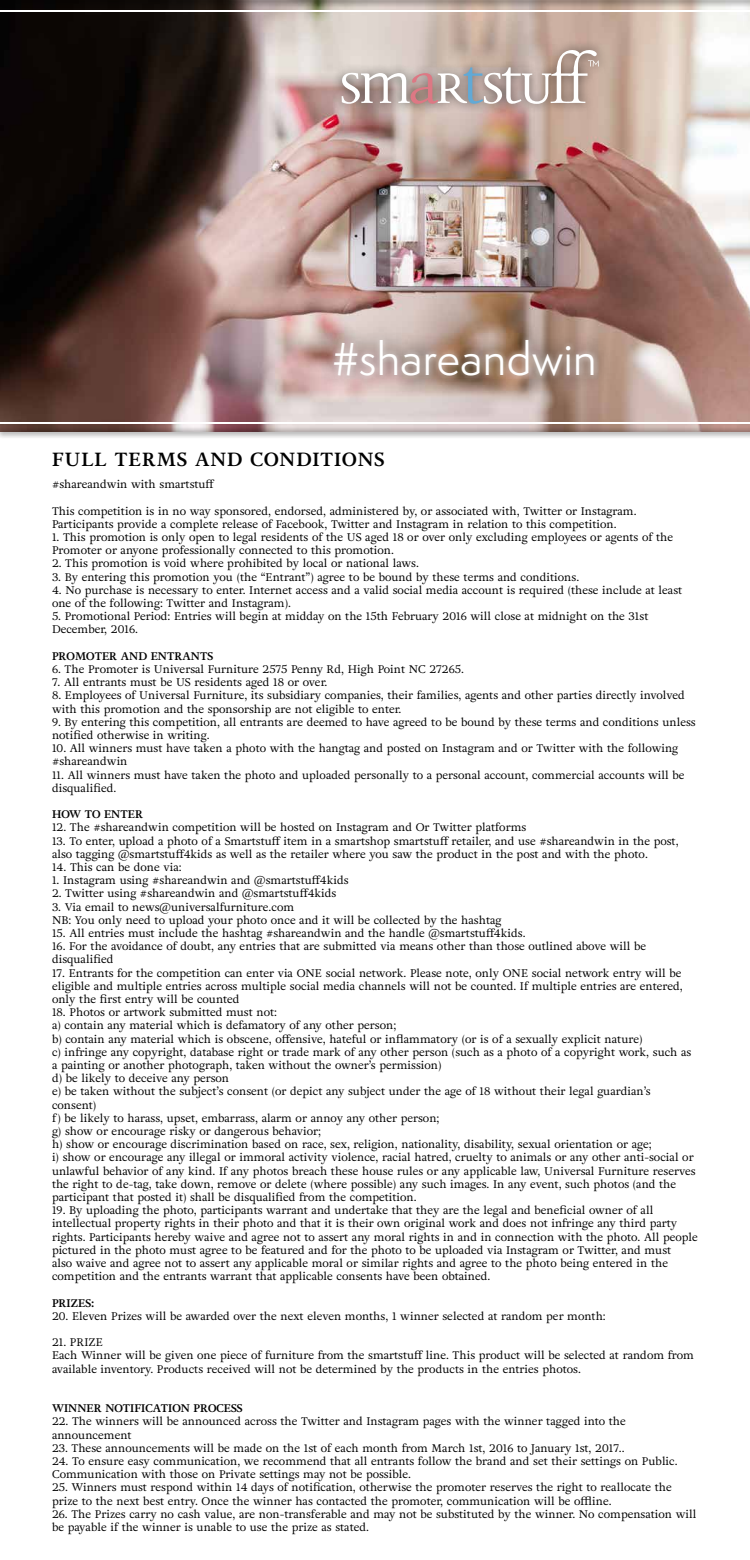
<style>
.page{position:relative;width:750px;height:1560px;background:#fff}
.page>*{position:absolute;margin:0;border:0;box-sizing:border-box;transform-origin:0 0}
.t1{font:42.7px "Semplicita Pro";letter-spacing:.01em;color:#fff}
.t2{font:700 19px "Adriane Text";letter-spacing:.05em;color:#000}
.t3{font:11px/13.2px "Adriane Text";color:#000}
.t4{font:700 11px "Adriane Text";color:#000}
</style>
<div class="page">
<img style="left:0;top:8px;width:750px;height:418px">
<div style="left:332px;top:40px;width:277px;height:74px;background:#000;opacity:.64"></div>
<svg style="left:342px;top:49px;width:257px;height:60px;background:#c4b3ad"></svg>
<div style="left:315px;top:320px;width:300px;height:77px;background:#000;opacity:.9"></div>
<div style="left:328px;top:334px;width:272px;height:48px;background:#fff;opacity:.75"></div>
<div style="left:0;top:426px;width:750px;height:13px;background:#000;opacity:.75"></div>
<hr style="left:0;top:422px;width:750px;height:2px;background:#fff">
<div style="left:0;top:0;width:750px;height:8px;background:#000;opacity:.75"></div>
<hr style="left:0;top:10px;width:750px;height:2px;background:#fff">
<h1 class="t1" style="left:332px;top:329px;width:266px">#shareandwin</h1>
<h2 class="t2" style="left:52px;top:447px;width:334px">FULL TERMS AND CONDITIONS</h2>
<p class="t3" style="left:52px;top:478px;width:164px">#shareandwin with smartstuff</p>
<p class="t3" style="left:52px;top:504px;width:586px">This competition is in no way sponsored, endorsed, administered by, or associated with, Twitter or Instagram.<br>Participants provide a complete release of Facebook, Twitter and Instagram in relation to this competition.</p>
<p class="t3" style="left:52px;top:530px;width:623px">1. This promotion is only open to legal residents of the US aged 18 or over only excluding employees or agents of the<br>Promoter or anyone professionally connected to this promotion.</p>
<p class="t3" style="left:52px;top:557px;width:368px">2. This promotion is void where prohibited by local or national laws.</p>
<p class="t3" style="left:52px;top:570px;width:529px">3. By entering this promotion you (the “Entrant”) agree to be bound by these terms and conditions.</p>
<p class="t3" style="left:52px;top:583px;width:632px">4. No purchase is necessary to enter. Internet access and a valid social media account is required (these include at least one of the following: Twitter and Instagram).</p>
<p class="t3" style="left:52px;top:610px;width:598px">5. Promotional Period: Entries will begin at midday on the 15th February 2016 will close at midnight on the 31st<br>December, 2016.</p>
<p class="t4" style="left:52px;top:649px;width:163px">PROMOTER AND ENTRANTS</p>
<p class="t3" style="left:52px;top:662px;width:413px">6. The Promoter is Universal Furniture 2575 Penny Rd, High Point NC 27265.</p>
<p class="t3" style="left:52px;top:676px;width:277px">7. All entrants must be US residents aged 18 or over.</p>
<p class="t3" style="left:52px;top:689px;width:634px">8. Employees of Universal Furniture, its subsidiary companies, their families, agents and other parties directly involved with this promotion and the sponsorship are not eligible to enter.</p>
<p class="t3" style="left:52px;top:715px;width:645px">9. By entering this competition, all entrants are deemed to have agreed to be bound by these terms and conditions unless notified otherwise in writing.</p>
<p class="t3" style="left:52px;top:742px;width:628px">10. All winners must have taken a photo with the hangtag and posted on Instagram and or Twitter with the following #shareandwin</p>
<p class="t3" style="left:52px;top:768px;width:634px">11. All winners must have taken the photo and uploaded personally to a personal account, commercial accounts will be disqualified.</p>
<p class="t4" style="left:52px;top:807px;width:93px">HOW TO ENTER</p>
<p class="t3" style="left:52px;top:821px;width:476px">12. The #shareandwin competition will be hosted on Instagram and Or Twitter platforms</p>
<p class="t3" style="left:52px;top:834px;width:628px">13. To enter, upload a photo of a Smartstuff item in a smartshop smartstuff retailer, and use #shareandwin in the post, also tagging @smartstuff4kids as well as the retailer where you saw the product in the post and with the photo.</p>
<p class="t3" style="left:52px;top:860px;width:131px">14. This can be done via:</p>
<p class="t3" style="left:52px;top:874px;width:298px">1. Instagram using #shareandwin and @smartstuff4kids</p>
<p class="t3" style="left:52px;top:887px;width:286px">2. Twitter using #shareandwin and @smartstuff4kids</p>
<p class="t3" style="left:52px;top:900px;width:451px">3. Via email to news@universalfurniture.com<br>NB: You only need to upload your photo once and it will be collected by the hashtag</p>
<p class="t3" style="left:52px;top:926px;width:475px">15. All entries must include the hashtag #shareandwin and the handle @smartstuff4kids.</p>
<p class="t3" style="left:52px;top:940px;width:596px">16. For the avoidance of doubt, any entries that are submitted via means other than those outlined above will be disqualified</p>
<p class="t3" style="left:52px;top:966px;width:632px">17. Entrants for the competition can enter via ONE social network. Please note, only ONE social network entry will be eligible and multiple entries across multiple social media channels will not be counted. If multiple entries are entered, only the first entry will be counted</p>
<p class="t3" style="left:52px;top:1006px;width:645px">18. Photos or artwork submitted must not:<br>a) contain any material which is defamatory of any other person;<br>b) contain any material which is obscene, offensive, hateful or inflammatory (or is of a sexually explicit nature)<br>c) infringe any copyright, database right or trade mark of any other person (such as a photo of a copyright work, such as a painting or another photograph, taken without the owner’s permission)<br>d) be likely to deceive any person<br>e) be taken without the subject’s consent (or depict any subject under the age of 18 without their legal guardian’s consent)<br>f) be likely to harass, upset, embarrass, alarm or annoy any other person;<br>g) show or encourage risky or dangerous behavior;<br>h) show or encourage discrimination based on race, sex, religion, nationality, disability, sexual orientation or age;<br>i) show or encourage any illegal or immoral activity violence, racial hatred, cruelty to animals or any other anti-social or unlawful behavior of any kind. If any photos breach these house rules or any applicable law, Universal Furniture reserves the right to de-tag, take down, remove or delete (where possible) any such images. In any event, such photos (and the participant that posted it) shall be disqualified from the competition.</p>
<p class="t3" style="left:52px;top:1204px;width:647px">19. By uploading the photo, participants warrant and undertake that they are the legal and beneficial owner of all intellectual property rights in their photo and that it is their own original work and does not infringe any third party rights. Participants hereby waive and agree not to assert any moral rights in and in connection with the photo. All people pictured in the photo must agree to be featured and for the photo to be uploaded via Instagram or Twitter, and must<br>also waive and agree not to assert any applicable moral or similar rights and agree to the photo being entered in the competition and the entrants warrant that applicable consents have been obtained.</p>
<p class="t4" style="left:52px;top:1295px;width:44px">PRIZES:</p>
<p class="t3" style="left:52px;top:1309px;width:555px">20. Eleven Prizes will be awarded over the next eleven months, 1 winner selected at random per month:</p>
<p class="t3" style="left:52px;top:1336px;width:644px">21. PRIZE<br>Each Winner will be given one piece of furniture from the smartstuff line. This product will be selected at random from available inventory. Products received will not be determined by the products in the entries photos.</p>
<p class="t4" style="left:52px;top:1401px;width:192px">WINNER NOTIFICATION PROCESS</p>
<p class="t3" style="left:52px;top:1415px;width:575px">22. The winners will be announced across the Twitter and Instagram pages with the winner tagged into the announcement</p>
<p class="t3" style="left:52px;top:1441px;width:574px">23. These announcements will be made on the 1st of each month from March 1st, 2016 to January 1st, 2017..</p>
<p class="t3" style="left:52px;top:1454px;width:627px">24. To ensure easy communication, we recommend that all entrants follow the brand and set their settings on Public.<br>Communication with those on Private settings may not be possible.</p>
<p class="t3" style="left:52px;top:1481px;width:621px">25. Winners must respond within 14 days of notification, otherwise the promoter reserves the right to reallocate the prize to the next best entry. Once the winner has contacted the promoter, communication will be offline.</p>
<p class="t3" style="left:52px;top:1507px;width:646px">26. The Prizes carry no cash value, are non-transferable and may not be substituted by the winner. No compensation will be payable if the winner is unable to use the prize as stated.</p>
</div>
